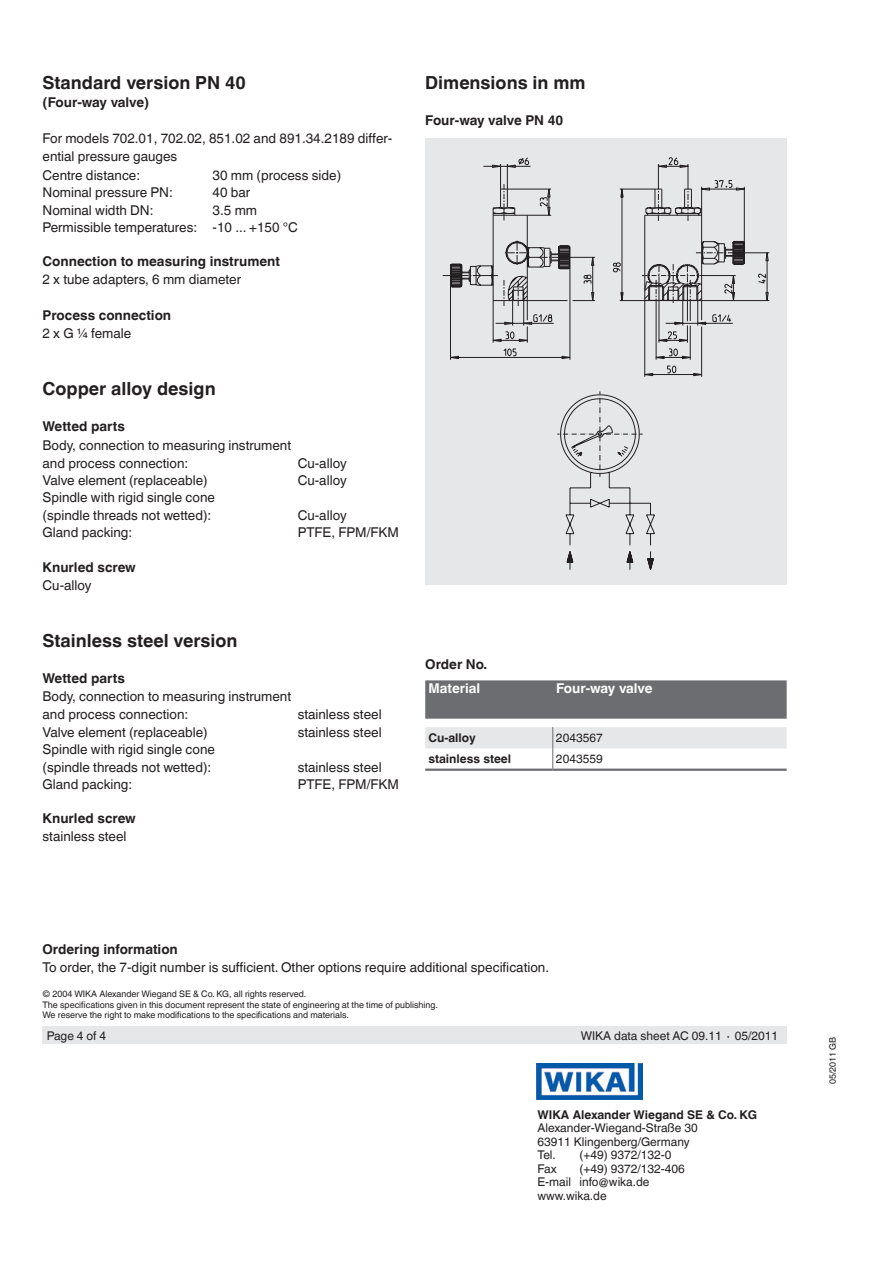
<style>
.page{position:relative;width:893px;height:1263px;background:#fff}
.page>*{position:absolute;margin:0;border:0;box-sizing:border-box;transform-origin:0 0}
.t1{font:700 18px "Helvetica World";color:#231f20}
.t2{font:13.5px/18px "Helvetica World";color:#231f20}
.t3{font:700 13.5px "Helvetica World";color:#231f20}
.t4{font:700 13.5px "Helvetica World";letter-spacing:-.02em;color:#231f20}
.t5{font:700 13.5px "Helvetica World";letter-spacing:-.02em;color:#fff}
.t6{font:700 13.5px "Helvetica World";color:#fff}
.t7{font:12px/13.5px "Helvetica World";color:#231f20}
.t8{font:700 12px "Helvetica World";color:#231f20}
.t9{font:9px/10.5px "Helvetica World";color:#231f20}
</style>
<div class="page">
<img style="left:537px;top:1063px;width:106px;height:36px">
<div style="left:43px;top:1027px;width:744px;height:17px;background:#e6e7e9"></div>
<div style="left:425px;top:138px;width:362px;height:447px;background:#e6e7e9"></div>
<svg style="left:442px;top:164px;width:328px;height:213px"></svg>
<svg style="left:449px;top:188px;width:296px;height:113px"></svg>
<svg style="left:557px;top:391px;width:98px;height:179px"></svg>
<div style="left:425px;top:680px;width:362px;height:39px;background:#6c6d70"></div>
<hr style="left:425px;top:768px;width:128px;height:3px;background:#6c6d70">
<hr style="left:553px;top:768px;width:234px;height:3px;background:#6c6d70">
<svg style="left:425px;top:727px;width:362px;height:41px"></svg>
<h1 class="t1" style="left:43px;top:73px;width:205px">Standard version PN 40</h1>
<p class="t4" style="left:43px;top:95px;width:108px">(Four-way valve)</p>
<p class="t2" style="left:43px;top:130px;width:351px;line-height:18.5px">For models 702.01, 702.02, 851.02 and 891.34.2189 differ&shy;ential pressure gauges<br>Centre distance:</p>
<p class="t2" style="left:213px;top:167px;width:130px">30 mm (process side)</p>
<p class="t2" style="left:43px;top:184px;width:132px">Nominal pressure PN:</p>
<p class="t2" style="left:213px;top:184px;width:39px">40 bar</p>
<p class="t2" style="left:43px;top:201px;width:112px">Nominal width DN:</p>
<p class="t2" style="left:43px;top:201px;width:257px;line-height:17.1px;text-indent:170px">3.5 mm<br>Permissible temperatures: -10 ... +150 °C</p>
<p class="t3" style="left:43px;top:253px;width:239px">Connection to measuring instrument</p>
<p class="t2" style="left:43px;top:270px;width:200px">2 x tube adapters, 6 mm diameter</p>
<p class="t3" style="left:43px;top:307px;width:130px">Process connection</p>
<p class="t2" style="left:43px;top:324px;width:90px">2 x G ¼ female</p>
<h1 class="t1" style="left:43px;top:378px;width:175px">Copper alloy design</h1>
<p class="t3" style="left:43px;top:418px;width:84px">Wetted parts</p>
<p class="t2" style="left:43px;top:436px;width:250px">Body, connection to measuring instrument and process connection:</p>
<p class="t2" style="left:298px;top:454px;width:51px">Cu-alloy</p>
<p class="t2" style="left:43px;top:471px;width:167px">Valve element (replaceable)</p>
<p class="t2" style="left:298px;top:471px;width:51px">Cu-alloy</p>
<p class="t2" style="left:43px;top:488px;width:174px">Spindle with rigid single cone (spindle threads not wetted):</p>
<p class="t2" style="left:298px;top:506px;width:51px">Cu-alloy</p>
<p class="t2" style="left:43px;top:524px;width:91px">Gland packing:</p>
<p class="t2" style="left:298px;top:524px;width:103px">PTFE, FPM/FKM</p>
<p class="t3" style="left:43px;top:559px;width:95px">Knurled screw</p>
<p class="t2" style="left:43px;top:576px;width:51px">Cu-alloy</p>
<h1 class="t1" style="left:43px;top:630px;width:197px">Stainless steel version</h1>
<p class="t3" style="left:43px;top:670px;width:84px">Wetted parts</p>
<p class="t2" style="left:43px;top:688px;width:250px">Body, connection to measuring instrument and process connection:</p>
<p class="t2" style="left:298px;top:706px;width:85px">stainless steel</p>
<p class="t2" style="left:43px;top:723px;width:167px">Valve element (replaceable)</p>
<p class="t2" style="left:298px;top:723px;width:85px">stainless steel</p>
<p class="t2" style="left:43px;top:740px;width:174px">Spindle with rigid single cone (spindle threads not wetted):</p>
<p class="t2" style="left:298px;top:758px;width:85px">stainless steel</p>
<p class="t2" style="left:43px;top:775px;width:91px">Gland packing:</p>
<p class="t2" style="left:298px;top:775px;width:103px">PTFE, FPM/FKM</p>
<p class="t3" style="left:43px;top:810px;width:95px">Knurled screw</p>
<p class="t2" style="left:43px;top:827px;width:85px">stainless steel</p>
<h1 class="t1" style="left:425px;top:73px;width:162px">Dimensions in mm</h1>
<p class="t3" style="left:425px;top:113px;width:140px">Four-way valve PN 40</p>
<p class="t3" style="left:425px;top:656px;width:64px">Order No.</p>
<p class="t6" style="left:428px;top:681px;width:53px">Material</p>
<p class="t5" style="left:556px;top:681px;width:98px">Four-way valve</p>
<p class="t8" style="left:428px;top:731px;width:49px">Cu-alloy</p>
<p class="t7" style="left:556px;top:731px;width:48px">2043567</p>
<p class="t8" style="left:428px;top:752px;width:84px">stainless steel</p>
<p class="t7" style="left:556px;top:752px;width:48px">2043559</p>
<p class="t3" style="left:43px;top:941px;width:137px">Ordering information</p>
<p class="t2" style="left:43px;top:958px;width:508px">To order, the 7-digit number is sufficient. Other options require additional specification.</p>
<p class="t9" style="left:43px;top:989px;width:397px">© 2004 WIKA Alexander Wiegand SE &amp; Co. KG, all rights reserved.<br>The specifications given in this document represent the state of engineering at the time of publishing.<br>We reserve the right to make modifications to the specifications and materials.</p>
<p class="t7" style="left:47px;top:1029px;width:61px">Page 4 of 4</p>
<p class="t7" style="left:581px;top:1029px;width:199px">WIKA data sheet AC 09.11 ∙ 05/2011</p>
<p class="t8" style="left:537px;top:1107px;width:221px">WIKA Alexander Wiegand SE &amp; Co. KG</p>
<p class="t7" style="left:537px;top:1121px;width:162px">Alexander-Wiegand-Straße 30<br>63911 Klingenberg/Germany<br>Tel.</p>
<p class="t7" style="left:579px;top:1148px;width:94px">(+49) 9372/132-0</p>
<p class="t7" style="left:537px;top:1161px;width:149px;text-indent:42px">(+49) 9372/132-406<br>E-mail info@wika.de www.wika.de</p>
<p class="t7" style="left:537px;top:1161px;width:21px">Fax</p>
<p class="t9" style="left:827px;top:1084px;width:49px;rotate:-90deg">05/2011 GB</p>
</div>
